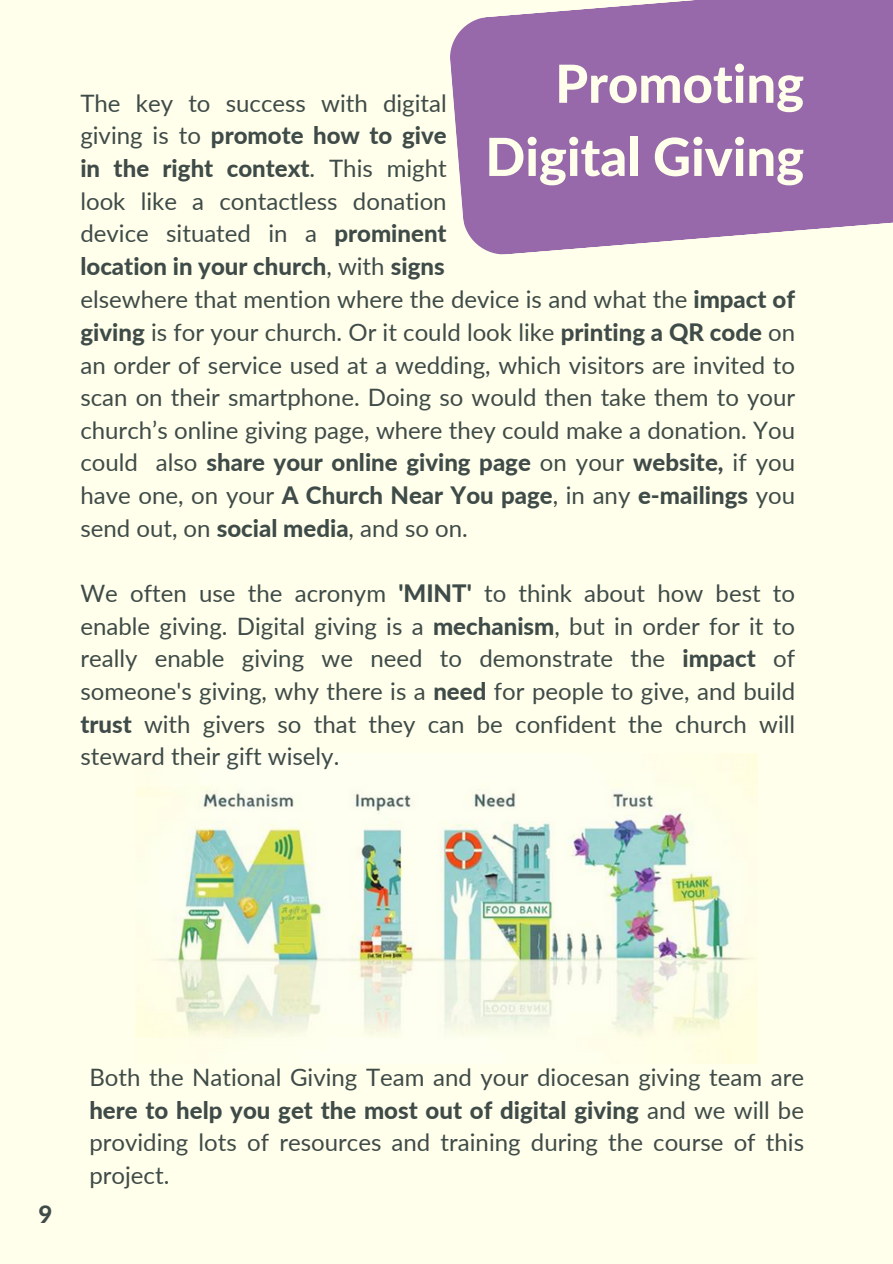
<style>
.page{position:relative;width:893px;height:1264px;background:#fff}
.page>*{position:absolute;margin:0;border:0;box-sizing:border-box;transform-origin:0 0}
.t1{font:800 52.5px/73.2px "Lato";color:#ffffeb;text-align:right}
.t2{font:24px/32.7px "Lato";color:#3f4b48;text-align:justify}
.t3{font:800 24px "Lato";color:#3f4b48}
.s1{font-weight:800}
</style>
<div class="page">
<div style="left:0;top:0;width:892px;height:1263px;background:#ffffeb"></div>
<img style="left:136px;top:753px;width:621px;height:310px">
<svg style="left:450px;top:0;width:442px;height:255px;background:#a177b0"></svg>
<h1 class="t2" style="left:80px;top:86px;width:368px">The key to success with digital giving is to <span class="s1">promote how to give in the right context</span>. This might look like a contactless donation device situated in a <span class="s1">prominent location in your church</span>, with <span class="s1">signs</span></h1>
<p class="t1" style="left:485px;top:46px;width:320px">Promoting<br>Digital Giving</p>
<p class="t2" style="left:80px;top:282px;width:716px">elsewhere that mention where the device is and what the <span class="s1">impact of giving</span> is for your church. Or it could look like <span class="s1">printing a QR code</span> on an order of service used at a wedding, which visitors are invited to scan on their smartphone. Doing so would then take them to your church’s online giving page, where they could make a donation. You could also <span class="s1">share your online giving page</span> on your <span class="s1">website,</span> if you have one, on your <span class="s1">A Church Near You page</span>, in any <span class="s1">e-mailings</span> you send out, on <span class="s1">social media</span>, and so on.</p>
<p class="t2" style="left:80px;top:576px;width:716px">We often use the acronym <span class="s1">'MINT'</span> to think about how best to enable giving. Digital giving is a <span class="s1">mechanism</span>, but in order for it to really enable giving we need to demonstrate the <span class="s1">impact</span> of someone's giving, why there is a <span class="s1">need</span> for people to give, and build <span class="s1">trust</span> with givers so that they can be confident the church will steward their gift wisely.</p>
<p class="t3" style="left:39px;top:1199px;width:15px">9</p>
<p class="t2" style="left:89px;top:1060px;width:716px">Both the National Giving Team and your diocesan giving team are <span class="s1">here to help you get the most out of digital giving</span> and we will be providing lots of resources and training during the course of this project.</p>
</div>
